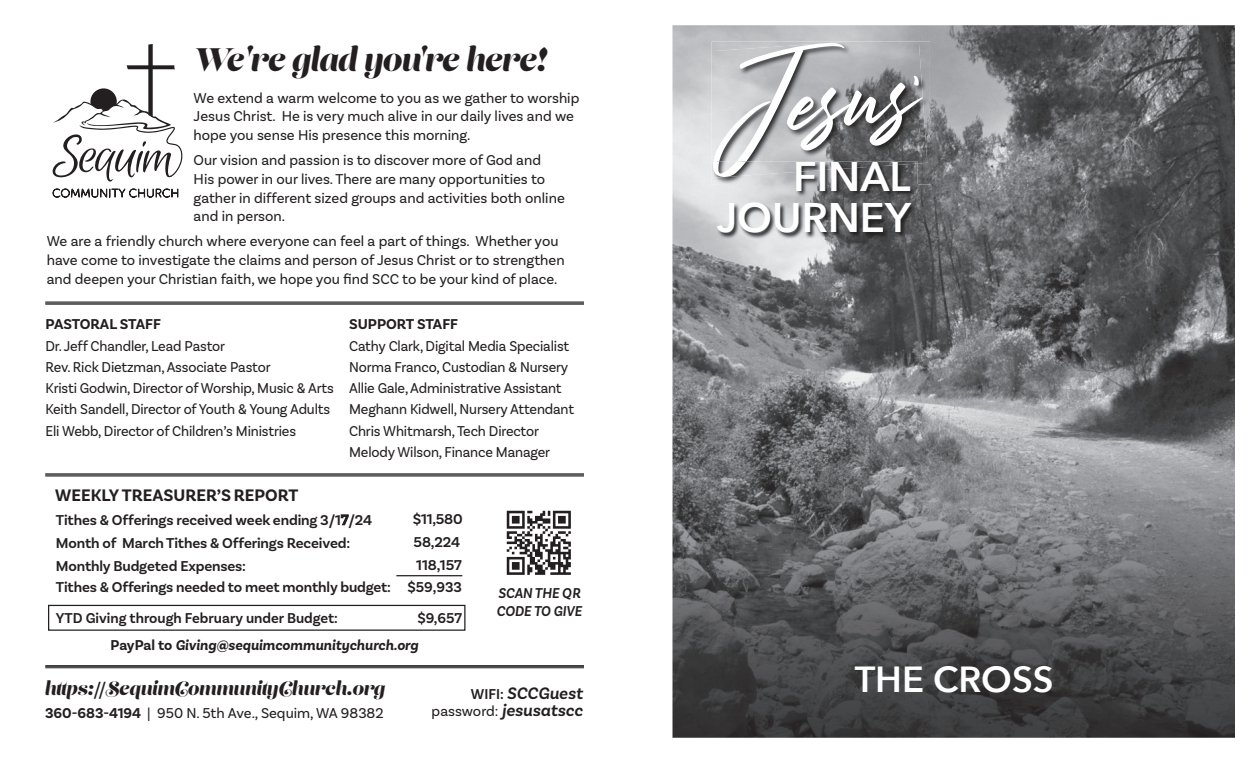
<style>
.page{position:relative;width:1260px;height:765px;background:#fff}
.page>*{position:absolute;margin:0;border:0;box-sizing:border-box;transform-origin:0 0}
.t1{font:85.88px "strude";color:#fff}
.t2{font:600 41.25px/41.2px "Avenir Next";color:#fff;text-align:right}
.t3{font:600 36.25px "Avenir Next";color:#fff}
.t4{font:32.5px "Lust Script";letter-spacing:-.01em;color:#231f20}
.t5{font:18.75px "Lust Script";color:#231f20}
.t6{font:italic 600 17.5px/17.5px "Basic Sans";color:#231f20;text-align:right}
.t7{font:700 17.5px "Basic Sans";color:#231f20}
.t8{font:15px/18.8px "Basic Sans";letter-spacing:-.01em;color:#231f20}
.t9{font:15px/21.2px "Basic Sans";letter-spacing:-.01em;color:#231f20;scale:.95 1}
.t10{font:600 15px/22.9px "Basic Sans";letter-spacing:-.01em;color:#231f20}
.t11{font:italic 700 15px "Basic Sans";color:#231f20}
.t12{font:700 15px "Basic Sans";color:#231f20}
.t13{font:italic 600 15px/18px "Basic Sans";color:#231f20;scale:.94 1}
.s1{font-style:normal}
.s2{font-family:"Basic Sans"}
.s3{font-weight:700}
.s4{font-style:normal;font-size:15px}
.s5{font-weight:400;font-style:normal;font-size:15px}
.s6{font-family:"Perfect Redemption";font-size:96.25px}
</style>
<div class="page">
<img style="left:672px;top:25px;width:563px;height:713px">
<hr style="left:45px;top:665px;width:539px;height:1px;background:#231f20">
<hr style="left:45px;top:666px;width:539px;height:1px;background:#231f20">
<hr style="left:45px;top:668px;width:539px;height:1px;background:#231f20">
<hr style="left:45px;top:302px;width:539px;height:1px;background:#231f20">
<hr style="left:45px;top:303px;width:539px;height:1px;background:#231f20">
<hr style="left:45px;top:304px;width:539px;height:1px;background:#231f20">
<hr style="left:45px;top:474px;width:539px;height:1px;background:#231f20">
<hr style="left:45px;top:475px;width:539px;height:1px;background:#231f20">
<hr style="left:45px;top:476px;width:539px;height:1px;background:#231f20">
<svg style="left:52px;top:44px;width:130px;height:154px"></svg>
<img style="left:506px;top:510px;width:65px;height:65px">
<hr style="left:396px;top:575px;width:66px;height:1px;background:#231f20">
<div style="left:48px;top:605px;width:417px;height:26px;border:1px solid #231f20"></div>
<img style="left:712px;top:41px;width:215px;height:137px">
<img style="left:717px;top:178px;width:201px;height:61px">
<img style="left:717px;top:161px;width:201px;height:17px">
<h3 class="t4" style="left:194px;top:39px;width:355px">We're glad you're here!</h3>
<p class="t8" style="left:194px;top:88px;width:387px">We extend a warm welcome to you as we gather to worship<br>Jesus Christ. He is very much alive in our daily lives and we hope you sense His presence this morning.</p>
<p class="t8" style="left:194px;top:151px;width:373px">Our vision and passion is to discover more of God and His power in our lives. There are many opportunities to gather in different sized groups and activities both online and in person.</p>
<p class="t8" style="left:47px;top:232px;width:519px">We are a friendly church where everyone can feel a part of things. Whether you have come to investigate the claims and person of Jesus Christ or to strengthen and deepen your Christian faith, we hope you find SCC to be your kind of place.</p>
<p class="t12" style="left:46px;top:315px;width:117px">PASTORAL STAFF</p>
<p class="t9" style="left:46px;top:335px;width:305px">Dr. Jeff Chandler, Lead Pastor<br>Rev. Rick Dietzman, Associate Pastor<br>Kristi Godwin, Director of Worship, Music &amp; Arts Keith Sandell, Director of Youth &amp; Young Adults Eli Webb, Director of Children’s Ministries</p>
<p class="t12" style="left:349px;top:315px;width:110px">SUPPORT STAFF</p>
<p class="t9" style="left:349px;top:335px;width:238px">Cathy Clark, Digital Media Specialist Norma Franco, Custodian &amp; Nursery Allie Gale, Administrative Assistant Meghann Kidwell, Nursery Attendant Chris Whitmarsh, Tech Director Melody Wilson, Finance Manager</p>
<p class="t7" style="left:55px;top:485px;width:245px">WEEKLY TREASURER’S REPORT</p>
<p class="t10" style="left:56px;top:508px;width:318px">Tithes &amp; Offerings received week ending 3/17/24<br>Month of March Tithes &amp; Offerings Received:<br>Monthly Budgeted Expenses:</p>
<p class="t10" style="left:413px;top:507px;width:52px">$11,580<br>58,224</p>
<p class="t10" style="left:56px;top:553px;width:408px;text-align:right">118,157<br>Tithes &amp; Offerings needed to meet monthly budget: $59,933</p>
<p class="t10" style="left:56px;top:607px;width:284px">YTD Giving through February under Budget:</p>
<p class="t10" style="left:417px;top:607px;width:46px">$9,657</p>
<p class="t11" style="left:111px;top:636px;width:309px"><span class="s1">PayPal to</span> Giving@sequimcommunitychurch.org</p>
<p class="t13" style="left:496px;top:584px;width:92px">SCAN THE QR<br>CODE TO GIVE</p>
<p class="t5" style="left:45px;top:677px;width:342px">https:<span class="s2">//</span>SequimCommunityChurch.org</p>
<p class="t8" style="left:45px;top:703px;width:340px"><span class="s3">360-683-4194</span> | 950 N. 5th Ave., Sequim, WA 98382</p>
<p class="t6" style="left:432px;top:684px;width:153px"><span class="s4">WIFI:</span> SCCGuest <span class="s5">password:</span> jesusatscc</p>
<h1 class="t1" style="left:715px;top:55px;width:207px;rotate:-4deg">Jesus<span class="s6">’</span></h1>
<h2 class="t2" style="left:717px;top:155px;width:195px">FINAL<br>JOURNEY</h2>
<h3 class="t3" style="left:855px;top:648px;width:200px">THE CROSS</h3>
</div>
